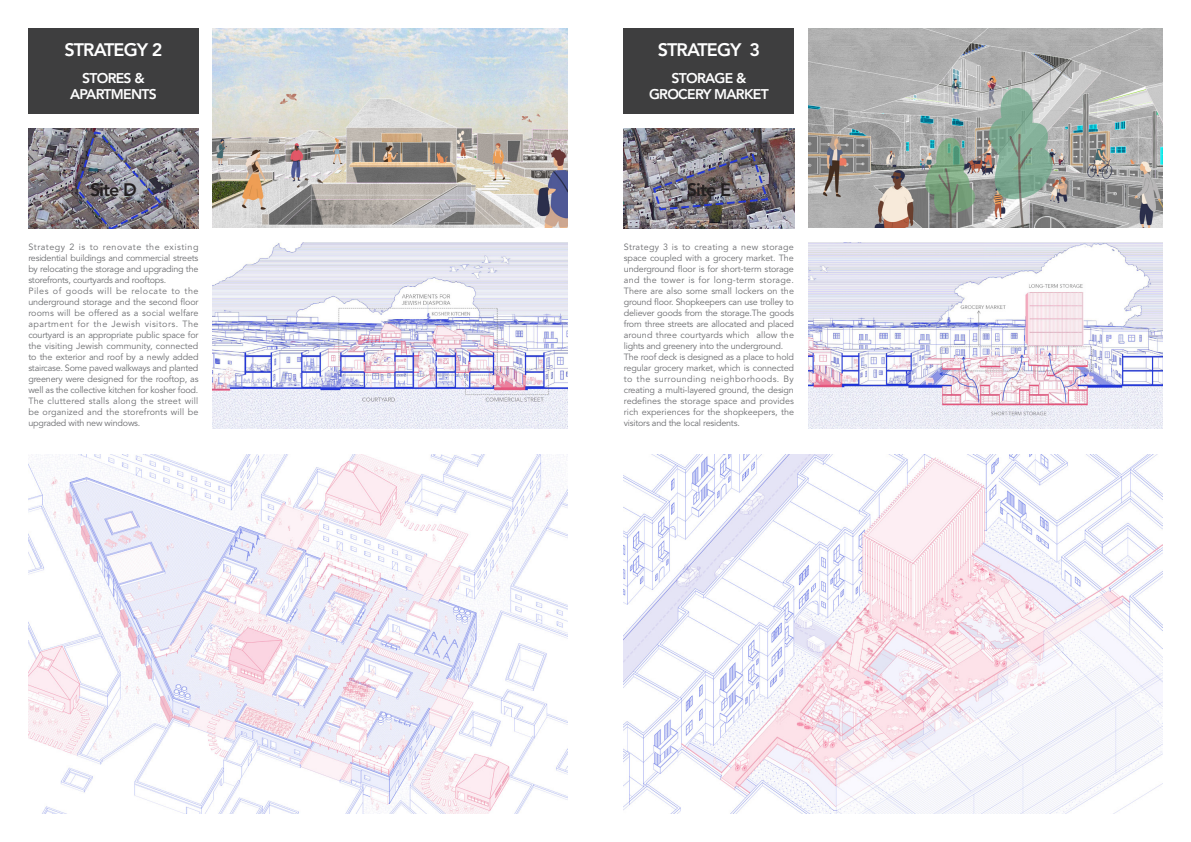
<style>
.page{position:relative;width:1191px;height:842px;background:#fff}
.page>*{position:absolute;margin:0;border:0;box-sizing:border-box;transform-origin:0 0}
.t1{font:800 18px "Avenir LT Std";letter-spacing:-.05em;color:#fff}
.t2{font:800 18px "Avenir LT Std";letter-spacing:-.05em;color:#231f20}
.t3{font:800 14px "Avenir LT Std";letter-spacing:-.05em;color:#fff}
.正文_9-45book_左{font:9px/11px "Avenir LT Std";letter-spacing:-.025em;color:#6c6d70;text-align:justify}
</style>
<div class="page">
<img style="left:624px;top:454px;width:538px;height:360px">
<img style="left:808px;top:28px;width:354px;height:200px">
<img style="left:213px;top:28px;width:354px;height:200px">
<img style="left:808px;top:242px;width:354px;height:186px">
<img style="left:213px;top:242px;width:354px;height:186px">
<img style="left:28px;top:454px;width:539px;height:360px">
<img style="left:624px;top:128px;width:170px;height:100px">
<div style="left:624px;top:28px;width:170px;height:86px;background:#3e3e3f"></div>
<img style="left:28px;top:128px;width:170px;height:100px">
<div style="left:28px;top:28px;width:170px;height:86px;background:#3e3e3f"></div>
<p class="t1" style="left:64px;top:39px;width:99px">STRATEGY 2</p>
<p class="t3" style="left:82px;top:70px;width:64px">STORES &amp;</p>
<p class="t3" style="left:70px;top:86px;width:88px">APARTMENTS</p>
<p class="t1" style="left:657px;top:39px;width:104px">STRATEGY 3</p>
<p class="t3" style="left:671px;top:70px;width:77px">STORAGE &amp;</p>
<p class="t3" style="left:649px;top:86px;width:121px">GROCERY MARKET</p>
<p class="t2" style="left:90px;top:179px;width:48px">Site D</p>
<p class="t2" style="left:687px;top:179px;width:46px">Site E</p>
<p class="正文_9-45book_左" style="left:28px;top:241px;width:172px">Strategy 2 is to renovate the existing residential buildings and commercial streets by relocating the storage and upgrading the storefronts, courtyards and rooftops.</p>
<p class="正文_9-45book_左" style="left:28px;top:285px;width:172px">Piles of goods will be relocate to the underground storage and the second floor rooms will be offered as a social welfare apartment for the Jewish visitors. The courtyard is an appropriate public space for the visiting Jewish community, connected to the exterior and roof by a newly added staircase. Some paved walkways and planted greenery were designed for the rooftop, as well as the collective kitchen for kosher food.</p>
<p class="正文_9-45book_左" style="left:28px;top:395px;width:172px">The cluttered stalls along the street will be organized and the storefronts will be upgraded with new windows.</p>
<p class="正文_9-45book_左" style="left:624px;top:241px;width:172px">Strategy 3 is to creating a new storage space coupled with a grocery market. The underground floor is for short-term storage and the tower is for long-term storage.<br>There are also some small lockers on the ground floor. Shopkeepers can use trolley to deliever goods from the storage.The goods from three streets are allocated and placed around three courtyards which allow the lights and greenery into the underground.</p>
<p class="正文_9-45book_左" style="left:624px;top:351px;width:172px">The roof deck is designed as a place to hold regular grocery market, which is connected to the surrounding neighborhoods. By creating a multi-layered ground, the design redefines the storage space and provides rich experiences for the shopkeepers, the visitors and the local residents.</p>
</div>
